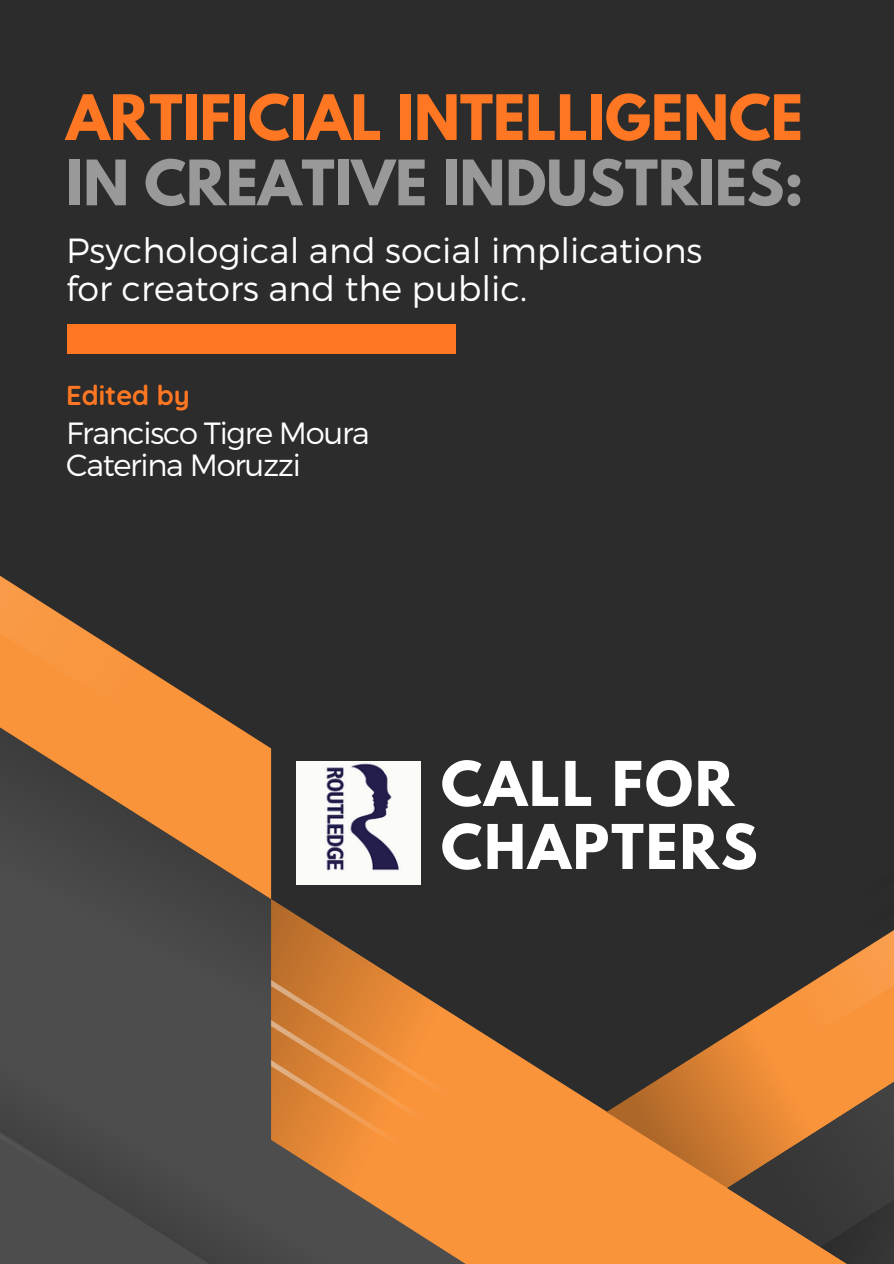
<style>
.page{position:relative;width:894px;height:1264px;background:#fff}
.page>*{position:absolute;margin:0;border:0;box-sizing:border-box;transform-origin:0 0}
.t1{font:700 55.5px/65.2px "League Spartan";color:#f72}
.t2{font:700 54.6px/63px "League Spartan";letter-spacing:.04em;color:#fff}
.t3{font:300 34.95px/37.3px "Montserrat";color:#fff}
.t4{font:300 30.6px/32.7px "Montserrat";letter-spacing:-.04em;color:#fff}
.t5{font:700 27.3px "Quicksand";color:#f72}
.s1{color:#999}
</style>
<div class="page">
<div style="left:0;top:0;width:893px;height:1263px;background:#2c2c2c"></div>
<svg style="left:727px;top:930px;width:166px;height:333px"></svg>
<svg style="left:820px;top:1039px;width:73px;height:224px"></svg>
<svg style="left:718px;top:958px;width:143px;height:229px"></svg>
<svg style="left:0;top:575px;width:271px;height:203px;fill:#f9943b"></svg>
<svg style="left:0;top:778px;width:421px;height:485px;background:#594e45"></svg>
<svg style="left:271px;top:980px;width:447px;height:283px"></svg>
<div style="left:67px;top:325px;width:388px;height:29px;background:#f72"></div>
<img style="left:296px;top:761px;width:124px;height:123px">
<h1 class="t1" style="left:66px;top:92px;width:738px">ARTIFICIAL INTELLIGENCE<br><span class="s1">IN CREATIVE INDUSTRIES:</span></h1>
<p class="t3" style="left:66px;top:230px;width:637px">Psychological and social implications for creators and the public.</p>
<p class="t5" style="left:66px;top:377px;width:125px">Edited by</p>
<h2 class="t4" style="left:66px;top:415px;width:305px">Francisco Tigre Moura<br>Caterina Moruzzi</h2>
<p class="t2" style="left:441px;top:759px;width:318px">CALL FOR<br>CHAPTERS</p>
</div>
